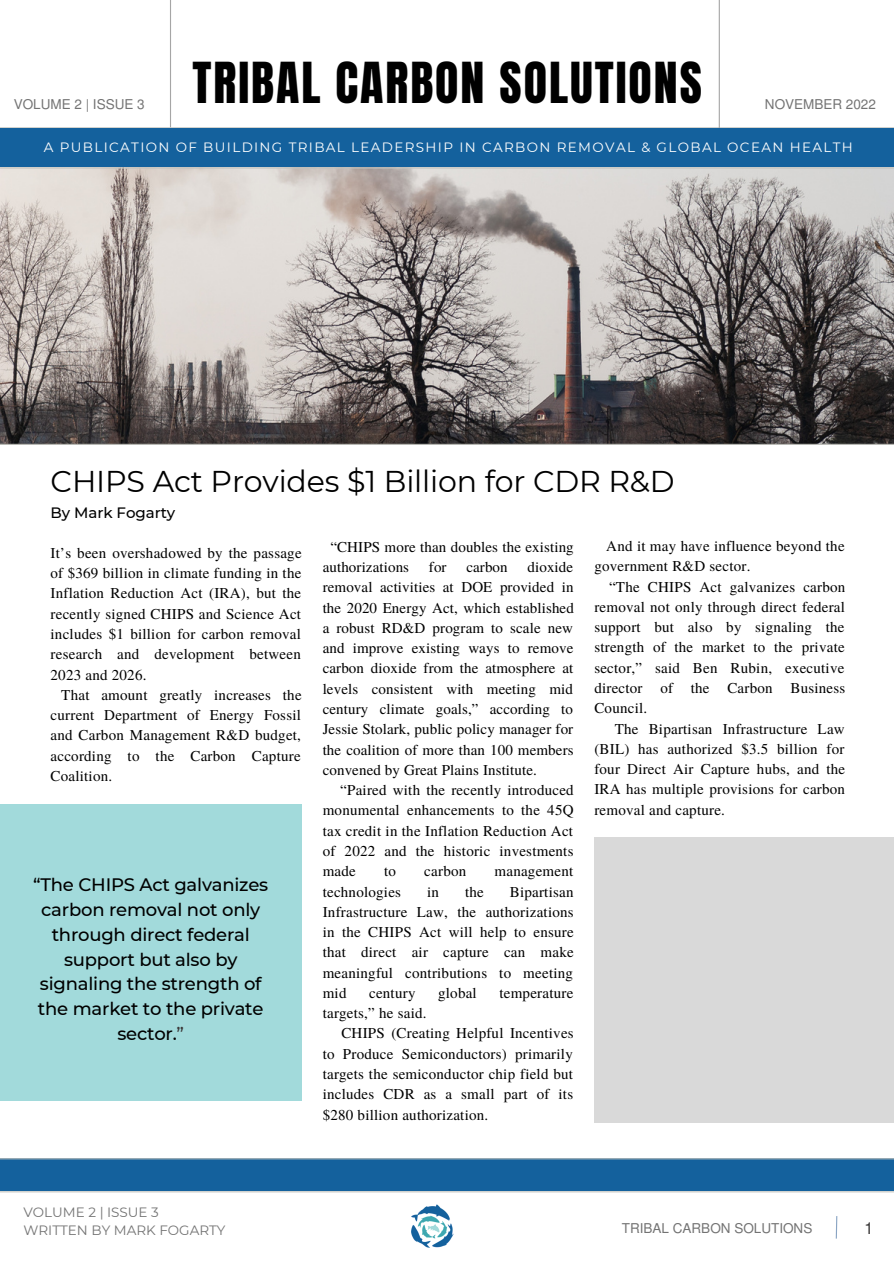
<style>
.page{position:relative;width:894px;height:1264px;background:#fff}
.page>*{position:absolute;margin:0;border:0;box-sizing:border-box;transform-origin:0 0}
.t1{font:48px "Anton";letter-spacing:.04em;color:#000}
.t2{font:30px "Montserrat";letter-spacing:-.005em;color:#000}
.t3{font:500 18px/24.8px "Montserrat";letter-spacing:-.01em;color:#000;text-align:center}
.t4{font:16.5px "Mukti";color:#3b3939}
.t5{font:15px/20.2px "Te X Gyre Termes";letter-spacing:.015em;color:#000;text-align:justify}
.t6{font:500 15px "Montserrat";letter-spacing:-.005em;color:#000}
.t7{font:13.5px "Montserrat";letter-spacing:.1em;color:#fff}
.t8{font:13.5px "Mukti";color:#737373}
.t9{font:13.5px/18px "Montserrat";color:#737373}
.s1{color:#3b3939}
</style>
<div class="page">
<hr style="left:0;top:127px;width:893px;height:1px;background:#c1c2bd">
<hr style="left:170px;top:0;width:1px;height:127px;background:#a6a6a6">
<hr style="left:718px;top:0;width:1px;height:128px;background:#a6a6a6">
<div style="left:0;top:1158px;width:893px;height:32px;background:#14619d"></div>
<hr style="left:0;top:1191px;width:893px;height:1px;background:#c1c2bd">
<hr style="left:0;top:1158px;width:893px;height:1px;background:#c1c2bd">
<div style="left:0;top:128px;width:893px;height:40px;background:#14619d"></div>
<div style="left:0;top:804px;width:302px;height:296px;background:#a2dadb"></div>
<img style="left:411px;top:1204px;width:43px;height:44px">
<svg style="left:835px;top:1216px;width:2px;height:23px"></svg>
<img style="left:0;top:168px;width:893px;height:276px">
<div style="left:594px;top:837px;width:299px;height:285px;background:#d9d9d9"></div>
<hr style="left:0;top:167px;width:893px;height:1px;background:#c1c2bd">
<hr style="left:0;top:444px;width:893px;height:1px;background:#c1c2bd">
<p class="t8" style="left:14px;top:95px;width:132px">VOLUME 2 | ISSUE 3</p>
<h1 class="t1" style="left:192px;top:48px;width:510px">TRIBAL CARBON SOLUTIONS</h1>
<p class="t8" style="left:764px;top:95px;width:112px">NOVEMBER 2022</p>
<p class="t7" style="left:44px;top:139px;width:810px">A PUBLICATION OF BUILDING TRIBAL LEADERSHIP IN CARBON REMOVAL &amp; GLOBAL OCEAN HEALTH</p>
<h2 class="t2" style="left:51px;top:463px;width:625px">CHIPS Act Provides $1 Billion for CDR R&amp;D</h2>
<p class="t6" style="left:51px;top:503px;width:126px">By Mark Fogarty</p>
<p class="t5" style="left:51px;top:542px;width:252px">It’s been overshadowed by the passage of $369 billion in climate funding in the Inflation Reduction Act (IRA), but the recently signed CHIPS and Science Act includes $1 billion for carbon removal research and development between 2023 and 2026.</p>
<p class="t5" style="left:51px;top:684px;width:252px;text-indent:11px">That amount greatly increases the current Department of Energy Fossil and Carbon Management R&amp;D budget, according to the Carbon Capture Coalition.</p>
<p class="t3" style="left:33px;top:872px;width:236px">“The CHIPS Act galvanizes carbon removal not only through direct federal support but also by signaling the strength of the market to the private sector.<span class="s1">”</span></p>
<p class="t5" style="left:322px;top:536px;width:252px;text-indent:8px">“CHIPS more than doubles the existing authorizations</p>
<p class="t5" style="left:322px;top:556px;width:253px;text-indent:205px">dioxide removal activities at DOE provided in the 2020 Energy Act, which established a robust RD&amp;D program to scale new and improve existing ways to remove carbon dioxide from the atmosphere at levels consistent with meeting mid century climate goals,” according to Jessie Stolark, public policy manager for the coalition of more than 100 members convened by Great Plains Institute.</p>
<p class="t5" style="left:322px;top:779px;width:252px;text-indent:18px">“Paired with the recently introduced monumental enhancements to the 45Q tax credit in the Inflation Reduction Act of 2022 and the historic investments made</p>
<p class="t5" style="left:429px;top:556px;width:19px">for</p>
<p class="t5" style="left:466px;top:556px;width:43px">carbon</p>
<p class="t5" style="left:384px;top:860px;width:13px">to</p>
<p class="t5" style="left:424px;top:860px;width:43px">carbon</p>
<p class="t5" style="left:494px;top:860px;width:80px">management</p>
<p class="t5" style="left:322px;top:880px;width:80px">technologies</p>
<p class="t5" style="left:427px;top:880px;width:13px">in</p>
<p class="t5" style="left:465px;top:880px;width:20px">the</p>
<p class="t5" style="left:322px;top:880px;width:252px;text-indent:187px">Bipartisan Infrastructure Law, the authorizations in the CHIPS Act will help to ensure that direct air capture can make meaningful contributions to meeting mid</p>
<p class="t5" style="left:369px;top:982px;width:48px">century</p>
<p class="t5" style="left:438px;top:982px;width:40px">global</p>
<p class="t5" style="left:499px;top:982px;width:75px">temperature</p>
<p class="t5" style="left:322px;top:1002px;width:105px">targets,” he said.</p>
<p class="t5" style="left:341px;top:1022px;width:234px">CHIPS (Creating Helpful Incentives</p>
<p class="t5" style="left:322px;top:1042px;width:251px">to Produce Semiconductors) primarily</p>
<p class="t5" style="left:322px;top:1063px;width:252px">targets the semiconductor chip field but</p>
<p class="t5" style="left:322px;top:1083px;width:252px">includes CDR as a small part of its</p>
<p class="t5" style="left:322px;top:1103px;width:167px">$280 billion authorization.</p>
<p class="t5" style="left:594px;top:535px;width:252px;text-indent:12px">And it may have influence beyond the government R&amp;D sector.</p>
<p class="t5" style="left:594px;top:575px;width:252px;text-indent:15px">“The CHIPS Act galvanizes carbon removal not only through direct federal support but also by signaling the strength of the market to the private sector,” said Ben Rubin, executive director of the Carbon Business Council.</p>
<p class="t5" style="left:594px;top:717px;width:252px;text-indent:20px">The Bipartisan Infrastructure Law (BIL) has authorized $3.5 billion for four Direct Air Capture hubs, and the IRA has multiple provisions for carbon removal and capture.</p>
<p class="t9" style="left:23px;top:1202px;width:203px">VOLUME 2 | ISSUE 3<br>WRITTEN BY MARK FOGARTY</p>
<p class="t8" style="left:621px;top:1218px;width:192px">TRIBAL CARBON SOLUTIONS</p>
<p class="t4" style="left:864px;top:1216px;width:9px">1</p>
</div>
